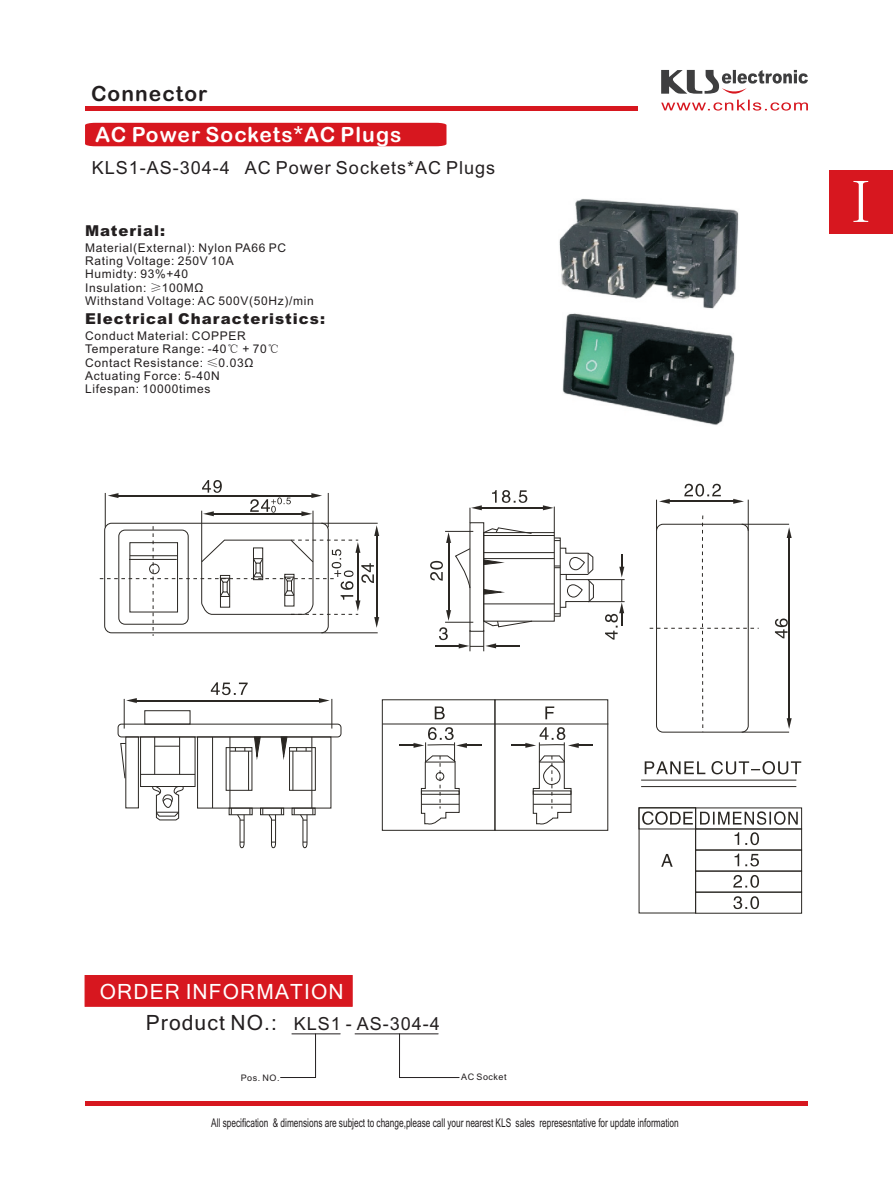
<style>
.page{position:relative;width:893px;height:1191px;background:#fff}
.page>*{position:absolute;margin:0;border:0;box-sizing:border-box;transform-origin:0 0}
.t1{font:54px "Sim Sun";color:#fff}
.t2{font:21px "Arial Rounded MT Bold";letter-spacing:.05em;color:#fff}
.t3{font:21px "Microsoft Sans Serif";letter-spacing:.055em;color:#fff}
.t4{font:21px "Arial Rounded MT Bold";letter-spacing:.05em;color:#231f20}
.t5{font:18px "Arial Unicode MS";letter-spacing:.055em;color:#231f20}
.t6{font:900 15px "Arial";letter-spacing:.065em;color:#231f20}
.t7{font:12px/13.4px "Arial";letter-spacing:.055em;color:#231f20}
.t8{font:12px "Microsoft Sans Serif";color:#231f20;scale:.69 1}
.t9{font:9px "Microsoft Sans Serif";letter-spacing:.055em;color:#231f20}
.s1{font-family:"Sim Sun"}
.s2{font-family:"Microsoft Sans Serif";font-size:21px}
</style>
<div class="page">
<div style="left:85px;top:106px;width:553px;height:5px;background:#d7171f"></div>
<div style="left:829px;top:170px;width:63px;height:64px;background:#d7171f"></div>
<div style="left:85px;top:1101px;width:723px;height:5px;background:#d7171f"></div>
<div style="left:85px;top:123px;width:361px;height:23px;background:#d7171f"></div>
<div style="left:85px;top:975px;width:267px;height:31px;background:#d7171f"></div>
<hr style="left:292px;top:1033px;width:48px;height:1px;background:#231f20">
<svg style="left:291px;top:1033px;width:25px;height:44px"></svg>
<hr style="left:355px;top:1033px;width:83px;height:1px;background:#231f20">
<svg style="left:399px;top:1033px;width:40px;height:44px"></svg>
<svg style="left:661px;top:70px;width:147px;height:41px"></svg>
<hr style="left:105px;top:493px;width:1px;height:34px;background:#2a2723">
<hr style="left:328px;top:493px;width:1px;height:34px;background:#2a2723">
<svg style="left:108px;top:493px;width:10px;height:5px"></svg>
<hr style="left:118px;top:495px;width:194px;height:1px;background:#2a2723">
<svg style="left:311px;top:493px;width:11px;height:5px"></svg>
<svg style="left:203px;top:511px;width:11px;height:5px"></svg>
<hr style="left:213px;top:513px;width:89px;height:1px;background:#2a2723">
<svg style="left:301px;top:511px;width:11px;height:5px"></svg>
<hr style="left:201px;top:510px;width:1px;height:52px;background:#2a2723">
<hr style="left:313px;top:510px;width:1px;height:52px;background:#2a2723">
<hr style="left:321px;top:523px;width:57px;height:1px;background:#2a2723">
<div style="left:118px;top:724px;width:223px;height:13px;border:1px solid #2a2723;border-radius:3px"></div>
<div style="left:145px;top:710px;width:45px;height:14px;border:1px solid #2a2723"></div>
<div style="left:126px;top:736px;width:13px;height:72px;border:1px solid #2a2723"></div>
<svg style="left:120px;top:743px;width:6px;height:35px"></svg>
<div style="left:140px;top:736px;width:55px;height:50px;border:1px solid #2a2723"></div>
<hr style="left:141px;top:774px;width:54px;height:1px;background:#2a2723">
<hr style="left:154px;top:737px;width:1px;height:37px;background:#2a2723">
<hr style="left:179px;top:737px;width:1px;height:37px;background:#2a2723">
<svg style="left:155px;top:746px;width:25px;height:1px"></svg>
<svg style="left:152px;top:786px;width:32px;height:34px"></svg>
<div style="left:197px;top:736px;width:134px;height:72px;border:1px solid #2a2723"></div>
<hr style="left:212px;top:737px;width:1px;height:71px;background:#2a2723">
<hr style="left:230px;top:737px;width:1px;height:71px;background:#2a2723">
<hr style="left:312px;top:737px;width:1px;height:71px;background:#2a2723">
<hr style="left:248px;top:751px;width:1px;height:39px;background:#2a2723">
<div style="left:289px;top:747px;width:27px;height:43px;border:1px solid #2a2723"></div>
<hr style="left:293px;top:751px;width:1px;height:39px;background:#2a2723">
<svg style="left:230px;top:736px;width:31px;height:23px"></svg>
<svg style="left:281px;top:736px;width:31px;height:23px"></svg>
<svg style="left:319px;top:698px;width:14px;height:30px"></svg>
<hr style="left:136px;top:700px;width:184px;height:1px;background:#2a2723">
<svg style="left:124px;top:698px;width:13px;height:30px"></svg>
<div style="left:229px;top:808px;width:23px;height:7px;border:1px solid #2a2723"></div>
<svg style="left:231px;top:808px;width:13px;height:40px"></svg>
<div style="left:260px;top:808px;width:24px;height:7px;border:1px solid #2a2723"></div>
<svg style="left:262px;top:808px;width:20px;height:40px"></svg>
<div style="left:292px;top:808px;width:23px;height:7px;border:1px solid #2a2723"></div>
<svg style="left:294px;top:808px;width:13px;height:40px"></svg>
<hr style="left:484px;top:535px;width:70px;height:1px;background:#2a2723">
<hr style="left:484px;top:552px;width:70px;height:1px;background:#2a2723">
<hr style="left:484px;top:558px;width:70px;height:1px;background:#2a2723">
<hr style="left:484px;top:603px;width:70px;height:1px;background:#2a2723">
<hr style="left:448px;top:542px;width:1px;height:69px;background:#2a2723">
<hr style="left:481px;top:507px;width:63px;height:1px;background:#2a2723">
<svg style="left:543px;top:505px;width:12px;height:27px"></svg>
<div style="left:554px;top:538px;width:6px;height:78px;border:1px solid #2a2723"></div>
<svg style="left:554px;top:548px;width:40px;height:66px"></svg>
<hr style="left:588px;top:579px;width:37px;height:1px;background:#2a2723">
<hr style="left:588px;top:601px;width:37px;height:1px;background:#2a2723">
<hr style="left:656px;top:499px;width:1px;height:32px;background:#2a2723">
<hr style="left:748px;top:499px;width:1px;height:32px;background:#2a2723">
<svg style="left:659px;top:499px;width:11px;height:5px"></svg>
<hr style="left:669px;top:501px;width:65px;height:1px;background:#2a2723">
<svg style="left:733px;top:499px;width:11px;height:5px"></svg>
<hr style="left:742px;top:524px;width:47px;height:1px;background:#2a2723">
<hr style="left:742px;top:732px;width:47px;height:1px;background:#2a2723">
<svg style="left:787px;top:527px;width:4px;height:11px"></svg>
<hr style="left:788px;top:537px;width:2px;height:182px;background:#2a2723">
<svg style="left:787px;top:718px;width:4px;height:11px"></svg>
<svg style="left:650px;top:515px;width:109px;height:217px"></svg>
<hr style="left:641px;top:780px;width:155px;height:1px;background:#2a2723">
<hr style="left:641px;top:786px;width:155px;height:1px;background:#2a2723">
<svg style="left:645px;top:761px;width:156px;height:13px"></svg>
<svg style="left:684px;top:484px;width:37px;height:12px"></svg>
<svg style="left:775px;top:618px;width:13px;height:20px"></svg>
<svg style="left:430px;top:490px;width:102px;height:104px"></svg>
<svg style="left:435px;top:610px;width:98px;height:41px"></svg>
<svg style="left:605px;top:554px;width:19px;height:85px"></svg>
<svg style="left:202px;top:480px;width:20px;height:13px"></svg>
<svg style="left:211px;top:682px;width:37px;height:13px"></svg>
<svg style="left:250px;top:497px;width:41px;height:15px"></svg>
<svg style="left:100px;top:525px;width:279px;height:111px"></svg>
<hr style="left:382px;top:723px;width:226px;height:1px;background:#2a2723">
<svg style="left:545px;top:706px;width:9px;height:13px"></svg>
<svg style="left:511px;top:727px;width:82px;height:98px"></svg>
<div style="left:382px;top:699px;width:113px;height:131px;border:1px solid #2a2723"></div>
<svg style="left:435px;top:706px;width:10px;height:13px"></svg>
<svg style="left:399px;top:727px;width:82px;height:98px"></svg>
<div style="left:436px;top:772px;width:8px;height:8px;border:1px solid #2a2723;border-radius:50%"></div>
<div style="left:695px;top:892px;width:107px;height:21px;border:1px solid #2a2723"></div>
<div style="left:695px;top:871px;width:107px;height:21px;border:1px solid #2a2723"></div>
<div style="left:695px;top:850px;width:107px;height:21px;border:1px solid #2a2723"></div>
<div style="left:695px;top:828px;width:107px;height:22px;border:1px solid #2a2723"></div>
<div style="left:695px;top:807px;width:107px;height:22px;border:1px solid #2a2723"></div>
<svg style="left:639px;top:807px;width:159px;height:106px"></svg>
<div style="left:639px;top:807px;width:57px;height:22px;border:1px solid #2a2723"></div>
<img style="left:562px;top:313px;width:173px;height:112px">
<img style="left:559px;top:199px;width:180px;height:110px">
<h2 class="t4" style="left:91px;top:86px;width:118px">Connector</h2>
<h2 class="t2" style="left:95px;top:127px;width:308px">AC Power Sockets*AC Plugs</h2>
<h3 class="t5" style="left:92px;top:161px;width:405px">KLS1-AS-304-4 AC Power Sockets*AC Plugs</h3>
<p class="t6" style="left:85px;top:225px;width:82px">Material:</p>
<p class="t7" style="left:85px;top:242px;width:230px">Material(External): Nylon PA66 PC<br>Rating Voltage: 250V 10A<br>Humidty: 93%+40<br>Insulation: <span class="s1">≥</span>100MΩ<br>Withstand Voltage: AC 500V(50Hz)/min</p>
<p class="t6" style="left:85px;top:313px;width:242px">Electrical Characteristics:</p>
<p class="t7" style="left:85px;top:330px;width:196px">Conduct Material: COPPER<br>Temperature Range: -40<span class="s1">℃</span> + 70<span class="s1">℃<br></span>Contact Resistance: <span class="s1">≤</span>0.03Ω<br>Actuating Force: 5-40N<br>Lifespan: 10000times</p>
<h1 class="t1" style="left:834px;top:174px;width:55px">Ⅰ</h1>
<h2 class="t3" style="left:100px;top:984px;width:246px">ORDER INFORMATION</h2>
<h3 class="t5" style="left:146px;top:1017px;width:295px"><span class="s2">Product NO.:</span> KLS1 - AS-304-4</h3>
<p class="t9" style="left:241px;top:1074px;width:40px">Pos. NO.</p>
<p class="t9" style="left:461px;top:1073px;width:47px">AC Socket</p>
<p class="t8" style="left:211px;top:1118px;width:679px">All specification &amp; dimensions are subject to change,please call your nearest KLS sales represesntative for update information</p>
</div>
